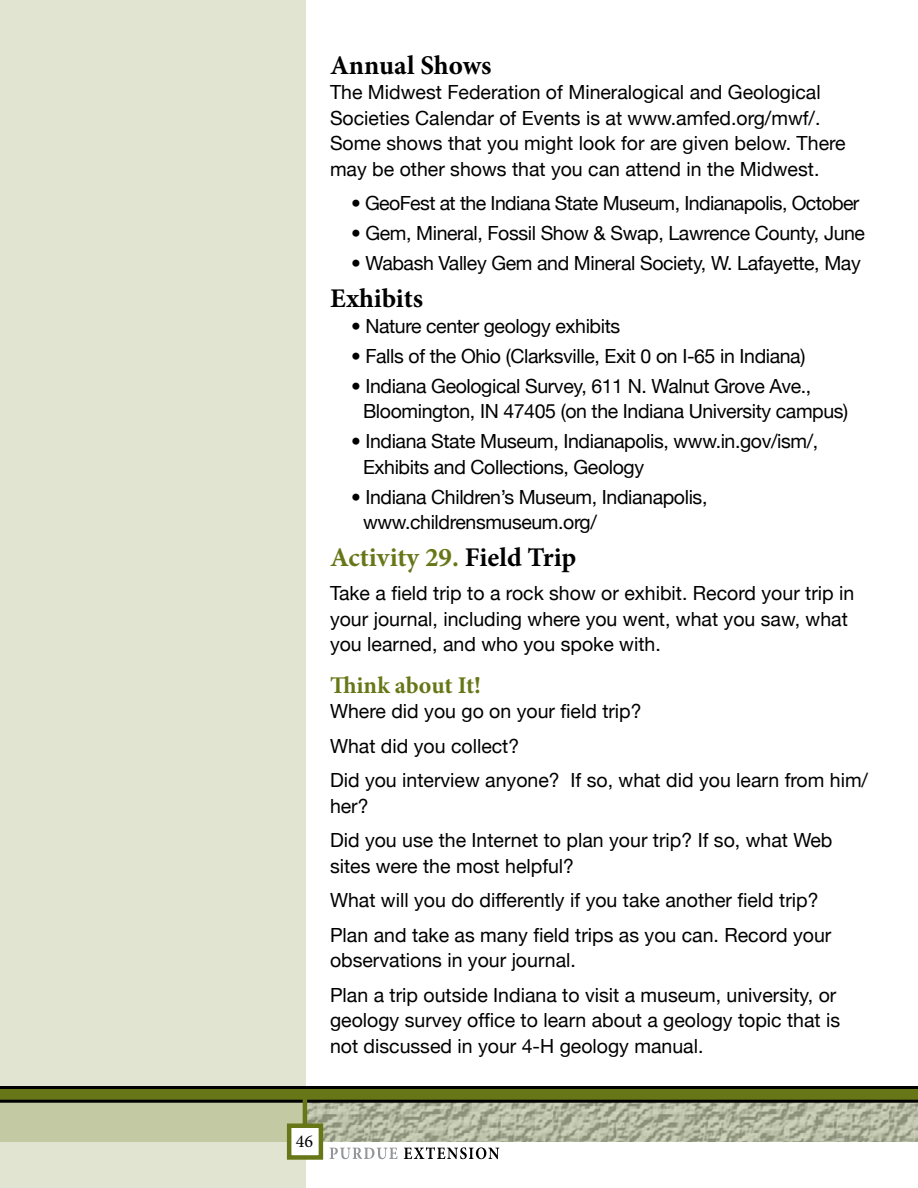
<style>
.page{position:relative;width:918px;height:1188px;background:#fff}
.page>*{position:absolute;margin:0;border:0;box-sizing:border-box;transform-origin:0 0}
.t1{font:700 27px "Minion Pro";letter-spacing:.005em;color:#677718}
.t2{font:700 27px "Minion Pro";color:#000}
.t3{font:700 24px "Minion Pro";color:#677718}
.t4{font:19.5px/25.5px "Helvetica Neue";color:#000}
.t5{font:19.5px/25.5px "Helvetica Neue";letter-spacing:-.02em;color:#000}
.t6{font:19.5px "Helvetica Neue";letter-spacing:-.03em;color:#000}
.t7{font:18px "Minion Pro";color:#000}
.s1{color:#000}
</style>
<div class="page">
<div style="left:0;top:0;width:306px;height:1188px;background:#e1e4d1"></div>
<svg style="left:0;top:1103px;width:917px;height:38px;background:#b6bb9f"></svg>
<hr style="left:303px;top:1098px;width:4px;height:28px;background:#677718">
<div style="left:289px;top:1126px;width:32px;height:31px;background:#fff"></div>
<div style="left:287px;top:1124px;width:36px;height:36px;border:4px solid #677718"></div>
<svg style="left:330px;top:1148px;width:68px;height:11px"></svg>
<svg style="left:404px;top:1147px;width:95px;height:12px"></svg>
<hr style="left:917px;top:1096px;width:1px;height:45px;background:#677718">
<svg style="left:0;top:1086px;width:918px;height:17px;background:#444e11"></svg>
<h1 class="t2" style="left:330px;top:46px;width:163px">Annual Shows</h1>
<p class="t4" style="left:330px;top:79px;width:517px">The Midwest Federation of Mineralogical and Geological Societies Calendar of Events is at www.amfed.org/mwf/.<br>Some shows that you might look for are given below. There may be other shows that you can attend in the Midwest.</p>
<p class="t6" style="left:351px;top:192px;width:510px">• GeoFest at the Indiana State Museum, Indianapolis, October</p>
<p class="t5" style="left:351px;top:220px;width:516px">• Gem, Mineral, Fossil Show &amp; Swap, Lawrence County, June</p>
<p class="t5" style="left:351px;top:250px;width:511px">• Wabash Valley Gem and Mineral Society, W. Lafayette, May</p>
<h1 class="t2" style="left:330px;top:279px;width:95px">Exhibits</h1>
<p class="t5" style="left:351px;top:313px;width:271px">• Nature center geology exhibits</p>
<p class="t5" style="left:351px;top:343px;width:456px">• Falls of the Ohio (Clarksville, Exit 0 on I-65 in Indiana)</p>
<p class="t5" style="left:363px;top:373px;width:487px;text-indent:-12px">• Indiana Geological Survey, 611 N. Walnut Grove Ave.,<br>Bloomington, IN 47405 (on the Indiana University campus)</p>
<p class="t5" style="left:363px;top:428px;width:457px;text-indent:-12px">• Indiana State Museum, Indianapolis, www.in.gov/ism/,<br>Exhibits and Collections, Geology</p>
<p class="t5" style="left:363px;top:484px;width:346px;text-indent:-12px">• Indiana Children’s Museum, Indianapolis, www.childrensmuseum.org/</p>
<h1 class="t1" style="left:330px;top:538px;width:248px">Activity 29. <span class="s1">Field Trip</span></h1>
<p class="t4" style="left:330px;top:580px;width:526px">Take a field trip to a rock show or exhibit. Record your trip in your journal, including where you went, what you saw, what you learned, and who you spoke with.</p>
<p class="t3" style="left:330px;top:668px;width:153px">Think about It!</p>
<p class="t4" style="left:330px;top:694px;width:540px;line-height:34.5px">Where did you go on your field trip?<br>What did you collect?<br>Did you interview anyone? If so, what did you learn from him/</p>
<p class="t4" style="left:330px;top:788px;width:504px;line-height:34.5px">her?<br>Did you use the Internet to plan your trip? If so, what Web</p>
<p class="t4" style="left:330px;top:848px;width:503px;line-height:34.5px">sites were the most helpful?<br>What will you do differently if you take another field trip?<br>Plan and take as many field trips as you can. Record your</p>
<p class="t4" style="left:330px;top:943px;width:508px;line-height:34.5px">observations in your journal.<br>Plan a trip outside Indiana to visit a museum, university, or</p>
<p class="t4" style="left:330px;top:1007px;width:512px">geology survey office to learn about a geology topic that is not discussed in your 4-H geology manual.</p>
<p class="t7" style="left:296px;top:1129px;width:10px">46</p>
</div>
